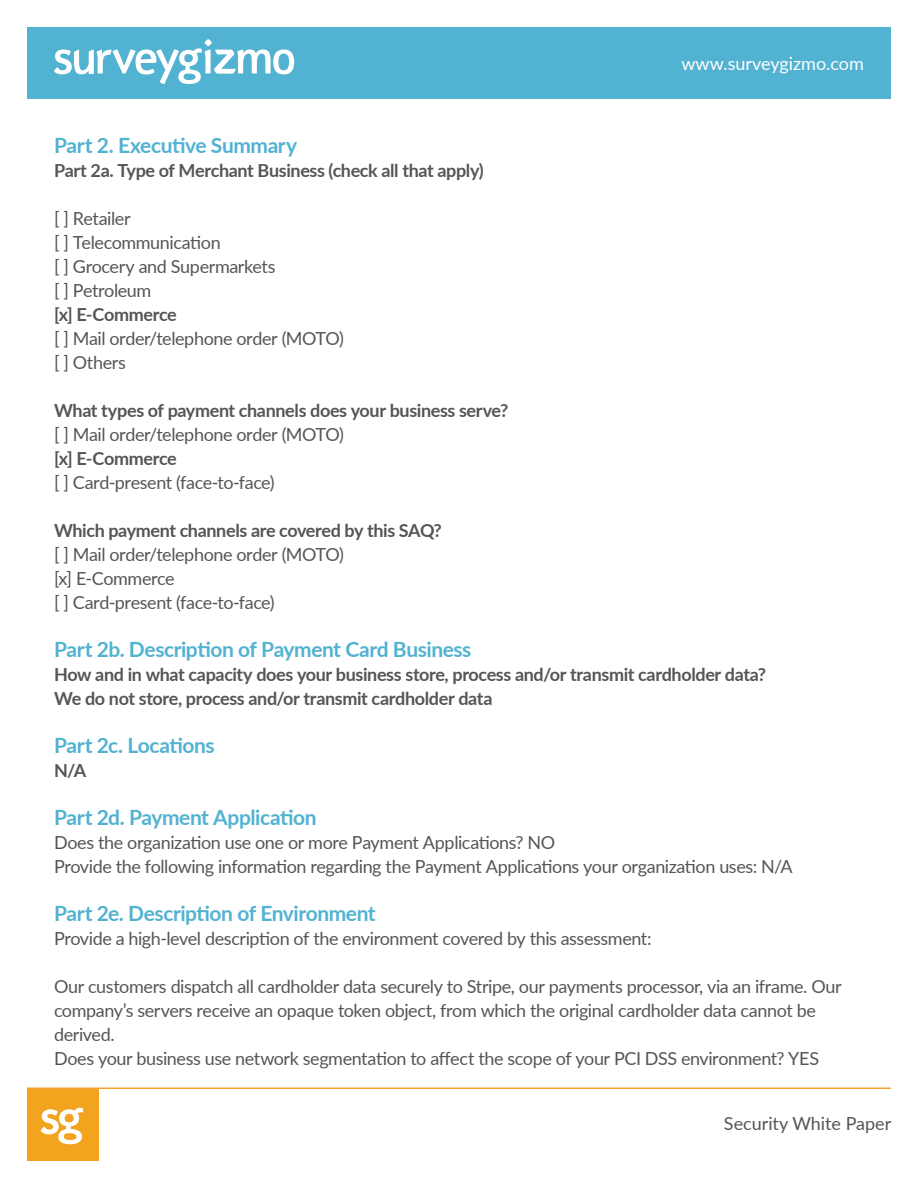
<style>
.page{position:relative;width:918px;height:1188px;background:#fff}
.page>*{position:absolute;margin:0;border:0;box-sizing:border-box;transform-origin:0 0}
.t1{font:700 21px "Lato";letter-spacing:-.02em;color:#52b2d1}
.t2{font:18px/24px "Lato";letter-spacing:-.02em;color:#555}
.t3{font:700 18px/24px "Lato";letter-spacing:-.02em;color:#555}
.t4{font:18px "Lato";color:#fff}
.t5{font:18px "Lato";color:#555}
</style>
<div class="page">
<div style="left:27px;top:27px;width:864px;height:72px;background:#52b2d1"></div>
<hr style="left:27px;top:1088px;width:864px;height:1px;background:#f4a335">
<svg style="left:54px;top:39px;width:240px;height:45px"></svg>
<div style="left:27px;top:1089px;width:72px;height:72px;background:#f2a41e"></div>
<svg style="left:41px;top:1108px;width:42px;height:36px"></svg>
<p class="t4" style="left:681px;top:52px;width:184px">www.surveygizmo.com</p>
<p class="t1" style="left:54px;top:132px;width:245px">Part 2. Executive Summary</p>
<p class="t3" style="left:54px;top:158px;width:431px">Part 2a. Type of Merchant Business (check all that apply)</p>
<p class="t2" style="left:54px;top:206px;width:223px">[ ] Retailer<br>[ ] Telecommunication<br>[ ] Grocery and Supermarkets [ ] Petroleum</p>
<p class="t3" style="left:54px;top:302px;width:124px">[x] E-Commerce</p>
<p class="t2" style="left:54px;top:326px;width:291px">[ ] Mail order/telephone order (MOTO) [ ] Others</p>
<p class="t3" style="left:54px;top:398px;width:456px">What types of payment channels does your business serve?</p>
<p class="t2" style="left:54px;top:422px;width:291px">[ ] Mail order/telephone order (MOTO)</p>
<p class="t3" style="left:54px;top:446px;width:124px">[x] E-Commerce</p>
<p class="t2" style="left:54px;top:470px;width:222px">[ ] Card-present (face-to-face)</p>
<p class="t3" style="left:54px;top:518px;width:389px">Which payment channels are covered by this SAQ?</p>
<p class="t2" style="left:54px;top:542px;width:291px">[ ] Mail order/telephone order (MOTO) [x] E-Commerce<br>[ ] Card-present (face-to-face)</p>
<p class="t1" style="left:54px;top:636px;width:419px">Part 2b. Description of Payment Card Business</p>
<p class="t3" style="left:54px;top:662px;width:714px">How and in what capacity does your business store, process and/or transmit cardholder data?<br>We do not store, process and/or transmit cardholder data</p>
<p class="t1" style="left:54px;top:732px;width:162px">Part 2c. Locations</p>
<p class="t3" style="left:54px;top:758px;width:34px">N/A</p>
<p class="t1" style="left:54px;top:804px;width:264px">Part 2d. Payment Application</p>
<p class="t2" style="left:54px;top:830px;width:740px">Does the organization use one or more Payment Applications? NO<br>Provide the following information regarding the Payment Applications your organization uses: N/A</p>
<p class="t1" style="left:54px;top:900px;width:323px">Part 2e. Description of Environment</p>
<p class="t2" style="left:54px;top:926px;width:599px">Provide a high-level description of the environment covered by this assessment:</p>
<p class="t2" style="left:54px;top:974px;width:789px">Our customers dispatch all cardholder data securely to Stripe, our payments processor, via an iframe. Our company’s servers receive an opaque token object, from which the original cardholder data cannot be derived.<br>Does your business use network segmentation to affect the scope of your PCI DSS environment? YES</p>
<p class="t5" style="left:724px;top:1113px;width:169px">Security White Paper</p>
</div>
